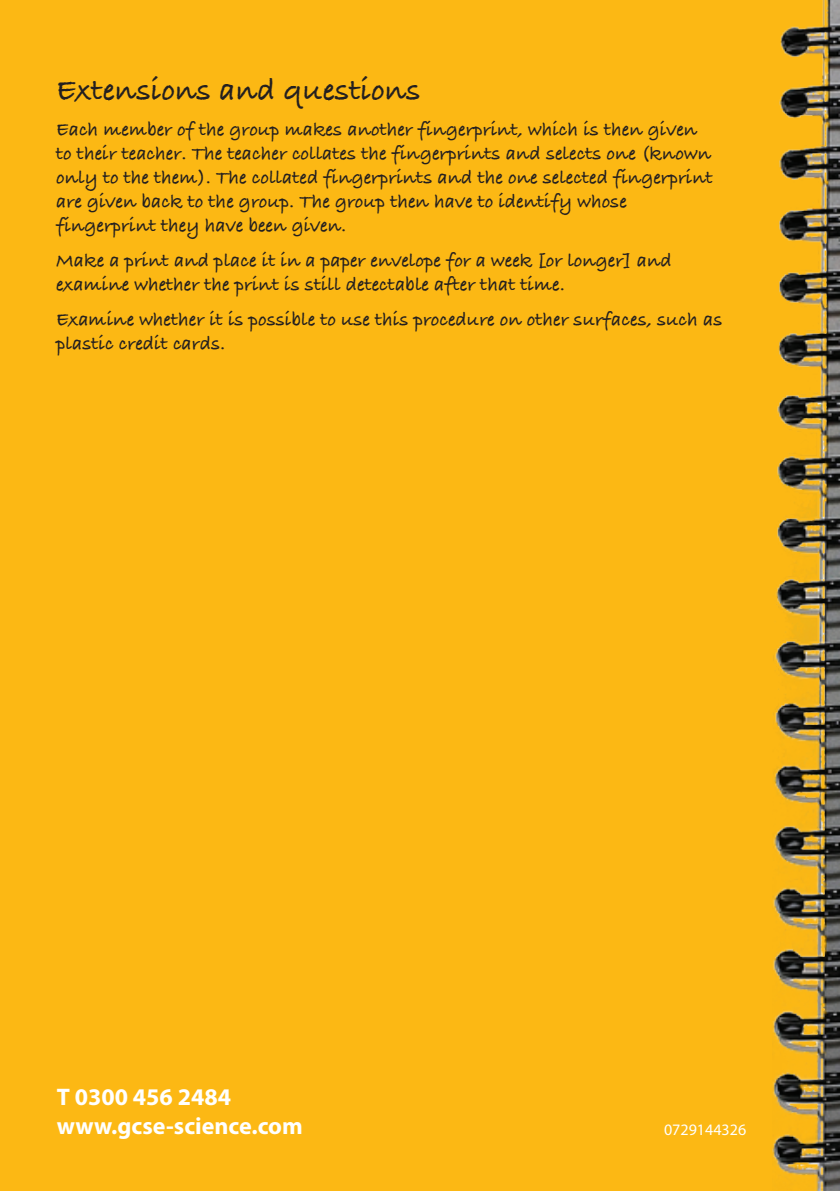
<style>
.page{position:relative;width:840px;height:1191px;background:#fff}
.page>*{position:absolute;margin:0;border:0;box-sizing:border-box;transform-origin:0 0}
.t1{font:32px "Bradley Hand ITCTT Bold";color:#231f20}
.t2{font:700 24px "Myriad Pro";color:#fff}
.t3{font:20px/24px "Bradley Hand ITCTT Bold";color:#231f20}
.t4{font:16px "Myriad Pro";color:#fff}
</style>
<div class="page">
<div style="left:0;top:0;width:839px;height:1191px;background:#fcb814"></div>
<img style="left:772px;top:0;width:67px;height:1191px">
<p class="t1" style="left:56px;top:72px;width:366px">Extensions and questions</p>
<p class="t3" style="left:56px;top:118px;width:657px">Each member of the group makes another fingerprint, which is then given to their teacher. The teacher collates the fingerprints and selects one (known only to the them). The collated fingerprints and the one selected fingerprint are given back to the group. The group then have to identify whose fingerprint they have been given.</p>
<p class="t3" style="left:56px;top:249px;width:616px">Make a print and place it in a paper envelope for a week [or longer] and examine whether the print is still detectable after that time.</p>
<p class="t3" style="left:56px;top:309px;width:667px">Examine whether it is possible to use this procedure on other surfaces, such as plastic credit cards.</p>
<p class="t2" style="left:57px;top:1081px;width:176px">T 0300 456 2484</p>
<p class="t2" style="left:57px;top:1110px;width:247px">www.gcse-science.com</p>
<p class="t4" style="left:663px;top:1119px;width:84px">0729144326</p>
</div>
